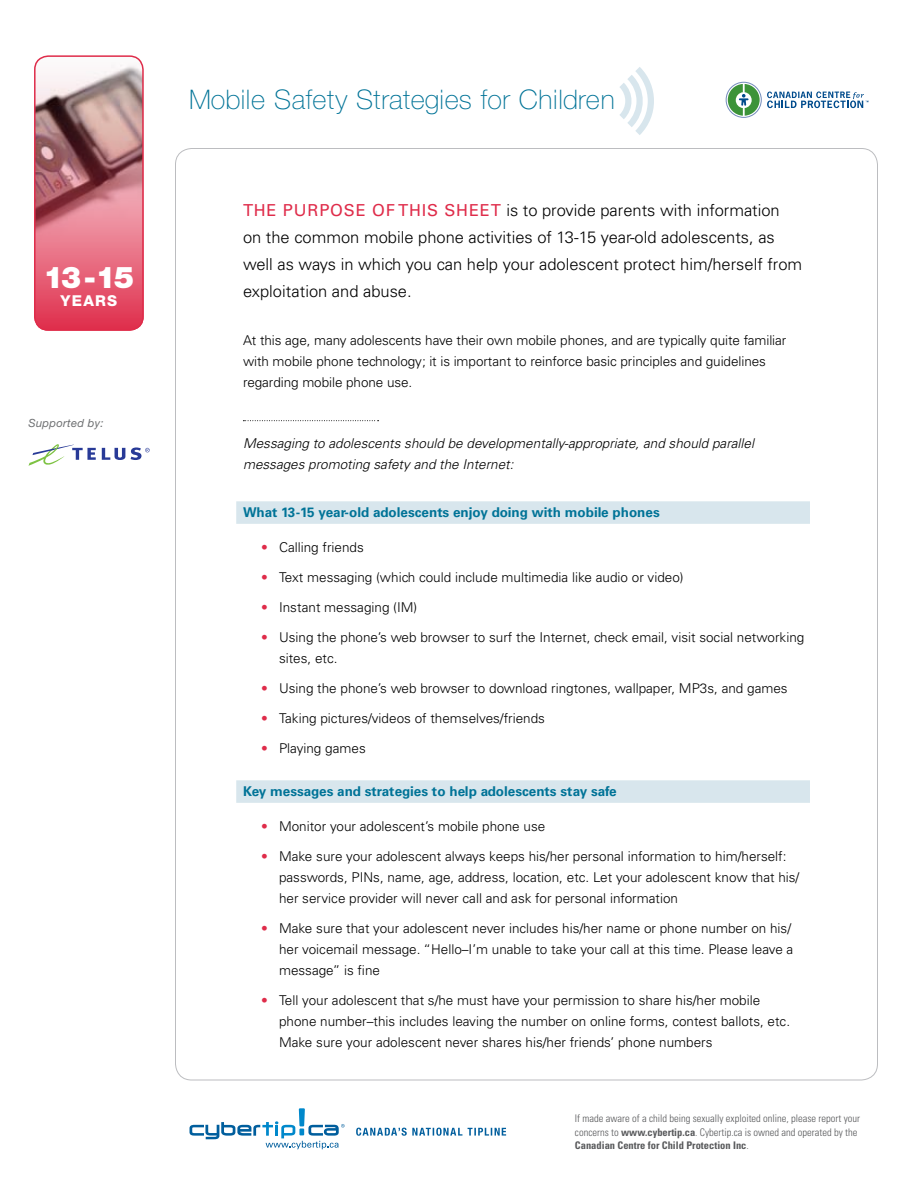
<style>
.page{position:relative;width:918px;height:1188px;background:#fff}
.page>*{position:absolute;margin:0;border:0;box-sizing:border-box;transform-origin:0 0}
.t1{font:900 30px "Helvetica Neue";color:#fff}
.t2{font:100 27px "Helvetica Neue";letter-spacing:.02em;color:#007397}
.t3{font:300 16.5px/27px "Univers";color:#000}
.t4{font:800 15px "Helvetica Neue";letter-spacing:.08em;color:#fff}
.t5{font:300 13.5px/21px "Univers";color:#000}
.t6{font:italic 300 13.5px/21px "Univers";color:#000}
.t7{font:700 13.5px "Univers";color:#007397}
.t8{font:italic 11.25px "Helvetica Neue";letter-spacing:.025em;color:#6d6f71}
.t9{font:300 condensed 10.5px/13.5px "Univers";color:#58595b}
.s1{font-weight:400;color:#df2c4a}
.s2{font-family:"Helvetica Neue";font-stretch:condensed;color:#df2c4a}
.s3{font-weight:700}
</style>
<div class="page">
<svg style="left:190px;top:1108px;width:155px;height:41px"></svg>
<svg style="left:356px;top:1128px;width:150px;height:8px"></svg>
<svg style="left:620px;top:67px;width:34px;height:68px"></svg>
<svg style="left:102px;top:448px;width:23px;height:12px"></svg>
<svg style="left:29px;top:444px;width:67px;height:22px"></svg>
<svg style="left:131px;top:447px;width:19px;height:13px"></svg>
<div style="left:726px;top:82px;width:36px;height:36px;border:1px solid #738cbb;border-radius:50%"></div>
<svg style="left:728px;top:84px;width:32px;height:32px"></svg>
<svg style="left:767px;top:91px;width:101px;height:17px"></svg>
<img style="left:35px;top:56px;width:108px;height:274px;border-radius:14px">
<div style="left:34px;top:55px;width:110px;height:276px;border:2px solid #df2c4a;border-radius:14px"></div>
<svg style="left:243px;top:420px;width:136px;height:1px"></svg>
<div style="left:236px;top:501px;width:574px;height:23px;background:#d8e6ed"></div>
<div style="left:236px;top:780px;width:574px;height:23px;background:#d8e6ed"></div>
<h1 class="t1" style="left:44px;top:259px;width:92px">13-15</h1>
<p class="t4" style="left:61px;top:292px;width:58px">YEARS</p>
<p class="t8" style="left:28px;top:416px;width:77px">Supported by:</p>
<h2 class="t2" style="left:189px;top:84px;width:427px">Mobile Safety Strategies for Children</h2>
<p class="t3" style="left:243px;top:196px;width:561px"><span class="s1">THE PURPOSE OF THIS SHEET</span> is to provide parents with information on the common mobile phone activities of 13-15 year-old adolescents, as well as ways in which you can help your adolescent protect him/herself from exploitation and abuse.</p>
<p class="t5" style="left:243px;top:329px;width:545px">At this age, many adolescents have their own mobile phones, and are typically quite familiar with mobile phone technology; it is important to reinforce basic principles and guidelines regarding mobile phone use.</p>
<p class="t6" style="left:243px;top:433px;width:513px">Messaging to adolescents should be developmentally-appropriate, and should parallel messages promoting safety and the Internet:</p>
<p class="t7" style="left:243px;top:504px;width:418px">What 13-15 year-old adolescents enjoy doing with mobile phones</p>
<p class="t5" style="left:261px;top:536px;width:104px"><span class="s2">•</span> Calling friends</p>
<p class="t5" style="left:261px;top:566px;width:424px"><span class="s2">•</span> Text messaging (which could include multimedia like audio or video)</p>
<p class="t5" style="left:261px;top:596px;width:158px"><span class="s2">•</span> Instant messaging (IM)</p>
<p class="t5" style="left:279px;top:626px;width:527px;text-indent:-18px"><span class="s2">•</span> Using the phone’s web browser to surf the Internet, check email, visit social networking sites, etc.</p>
<p class="t5" style="left:261px;top:677px;width:528px"><span class="s2">•</span> Using the phone’s web browser to download ringtones, wallpaper, MP3s, and games</p>
<p class="t5" style="left:261px;top:707px;width:285px"><span class="s2">•</span> Taking pictures/videos of themselves/friends</p>
<p class="t5" style="left:261px;top:737px;width:106px"><span class="s2">•</span> Playing games</p>
<p class="t7" style="left:243px;top:783px;width:375px">Key messages and strategies to help adolescents stay safe</p>
<p class="t5" style="left:261px;top:815px;width:286px"><span class="s2">•</span> Monitor your adolescent’s mobile phone use</p>
<p class="t5" style="left:279px;top:845px;width:522px;text-indent:-18px"><span class="s2">•</span> Make sure your adolescent always keeps his/her personal information to him/herself: passwords, PINs, name, age, address, location, etc. Let your adolescent know that his/ her service provider will never call and ask for personal information</p>
<p class="t5" style="left:279px;top:917px;width:516px;text-indent:-18px"><span class="s2">•</span> Make sure that your adolescent never includes his/her name or phone number on his/ her voicemail message. “Hello–I’m unable to take your call at this time. Please leave a message” is fine</p>
<p class="t5" style="left:279px;top:989px;width:513px;text-indent:-18px"><span class="s2">•</span> Tell your adolescent that s/he must have your permission to share his/her mobile phone number–this includes leaving the number on online forms, contest ballots, etc.<br>Make sure your adolescent never shares his/her friends’ phone numbers</p>
<p class="t9" style="left:575px;top:1112px;width:287px">If made aware of a child being sexually exploited online, please report your concerns to <span class="s3">www.cybertip.ca</span>. Cybertip.ca is owned and operated by the<br><span class="s3">Canadian Centre for Child Protection Inc</span>.</p>
</div>
